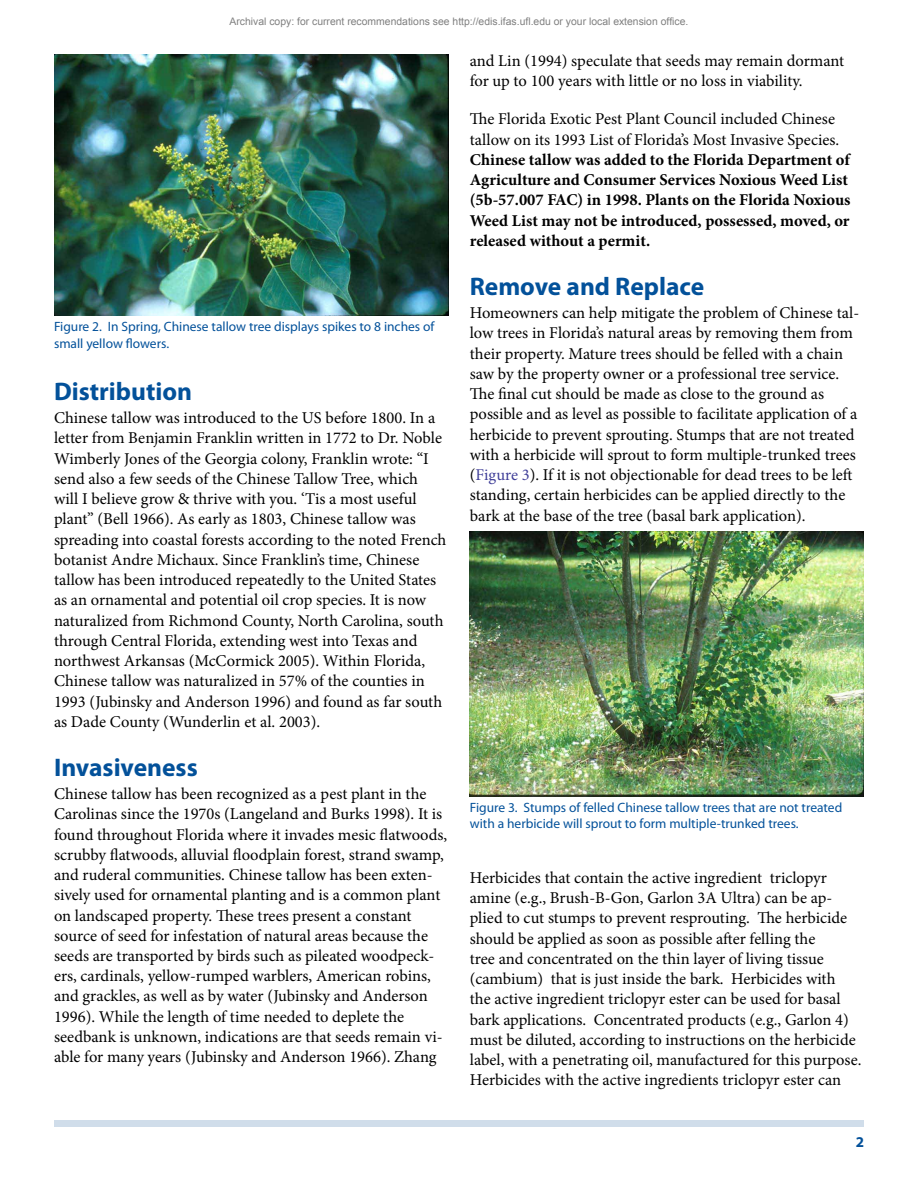
<style>
.page{position:relative;width:918px;height:1188px;background:#fff}
.page>*{position:absolute;margin:0;border:0;box-sizing:border-box;transform-origin:0 0}
.t1{font:700 25.5px "Myriad Pro";color:#03519a}
.t2{font:16.5px/20.2px "Minion Pro";color:#000}
.t3{font:700 16.5px/20.2px "Minion Pro";color:#000}
.t4{font:700 15px "Myriad Pro";color:#03519a}
.t5{font:13.5px/16.5px "Myriad Pro";color:#03519a}
.t6{font:10.35px "Arial";color:#808080}
.s1{color:#414099}
</style>
<div class="page">
<div style="left:54px;top:1120px;width:810px;height:7px;background:#d0ddea"></div>
<img style="left:54px;top:54px;width:394px;height:262px">
<img style="left:470px;top:531px;width:394px;height:265px">
<p class="t6" style="left:230px;top:15px;width:460px">Archival copy: for current recommendations see http://edis.ifas.ufl.edu or your local extension office.</p>
<p class="t5" style="left:54px;top:318px;width:382px">Figure 2. In Spring, Chinese tallow tree displays spikes to 8 inches of small yellow flowers.</p>
<h1 class="t1" style="left:54px;top:374px;width:140px">Distribution</h1>
<p class="t2" style="left:54px;top:408px;width:394px">Chinese tallow was introduced to the US before 1800. In a letter from Benjamin Franklin written in 1772 to Dr. Noble Wimberly Jones of the Georgia colony, Franklin wrote: “I send also a few seeds of the Chinese Tallow Tree, which will I believe grow &amp; thrive with you. ‘Tis a most useful plant” (Bell 1966). As early as 1803, Chinese tallow was spreading into coastal forests according to the noted French botanist Andre Michaux. Since Franklin’s time, Chinese tallow has been introduced repeatedly to the United States as an ornamental and potential oil crop species. It is now naturalized from Richmond County, North Carolina, south through Central Florida, extending west into Texas and northwest Arkansas (McCormick 2005). Within Florida, Chinese tallow was naturalized in 57% of the counties in 1993 (Jubinsky and Anderson 1996) and found as far south as Dade County (Wunderlin et al. 2003).</p>
<h1 class="t1" style="left:54px;top:750px;width:145px">Invasiveness</h1>
<p class="t2" style="left:54px;top:784px;width:395px">Chinese tallow has been recognized as a pest plant in the Carolinas since the 1970s (Langeland and Burks 1998). It is found throughout Florida where it invades mesic flatwoods, scrubby flatwoods, alluvial floodplain forest, strand swamp, and ruderal communities. Chinese tallow has been exten&shy;sively used for ornamental planting and is a common plant on landscaped property. These trees present a constant source of seed for infestation of natural areas because the seeds are transported by birds such as pileated woodpeck&shy;ers, cardinals, yellow-rumped warblers, American robins, and grackles, as well as by water (Jubinsky and Anderson 1996). While the length of time needed to deplete the seedbank is unknown, indications are that seeds remain vi&shy;able for many years (Jubinsky and Anderson 1966). Zhang</p>
<p class="t2" style="left:470px;top:51px;width:376px">and Lin (1994) speculate that seeds may remain dormant for up to 100 years with little or no loss in viability.</p>
<p class="t2" style="left:470px;top:109px;width:371px">The Florida Exotic Pest Plant Council included Chinese tallow on its 1993 List of Florida’s Most Invasive Species.</p>
<p class="t3" style="left:470px;top:149px;width:382px">Chinese tallow was added to the Florida Department of Agriculture and Consumer Services Noxious Weed List (5b-57.007 FAC) in 1998. Plants on the Florida Noxious Weed List may not be introduced, possessed, moved, or released without a permit.</p>
<h1 class="t1" style="left:470px;top:269px;width:236px">Remove and Replace</h1>
<p class="t2" style="left:470px;top:303px;width:391px">Homeowners can help mitigate the problem of Chinese tal&shy;low trees in Florida’s natural areas by removing them from their property. Mature trees should be felled with a chain saw by the property owner or a professional tree service.<br>The final cut should be made as close to the ground as possible and as level as possible to facilitate application of a herbicide to prevent sprouting. Stumps that are not treated with a herbicide will sprout to form multiple-trunked trees (<span class="s1">Figure 3</span>). If it is not objectionable for dead trees to be left standing, certain herbicides can be applied directly to the bark at the base of the tree (basal bark application).</p>
<p class="t5" style="left:470px;top:799px;width:374px">Figure 3. Stumps of felled Chinese tallow trees that are not treated with a herbicide will sprout to form multiple-trunked trees.</p>
<p class="t2" style="left:470px;top:867px;width:393px">Herbicides that contain the active ingredient triclopyr amine (e.g., Brush-B-Gon, Garlon 3A Ultra) can be ap&shy;plied to cut stumps to prevent resprouting. The herbicide should be applied as soon as possible after felling the<br>tree and concentrated on the thin layer of living tissue (cambium) that is just inside the bark. Herbicides with<br>the active ingredient triclopyr ester can be used for basal bark applications. Concentrated products (e.g., Garlon 4) must be diluted, according to instructions on the herbicide label, with a penetrating oil, manufactured for this purpose.<br>Herbicides with the active ingredients triclopyr ester can</p>
<p class="t4" style="left:856px;top:1133px;width:10px">2</p>
</div>
